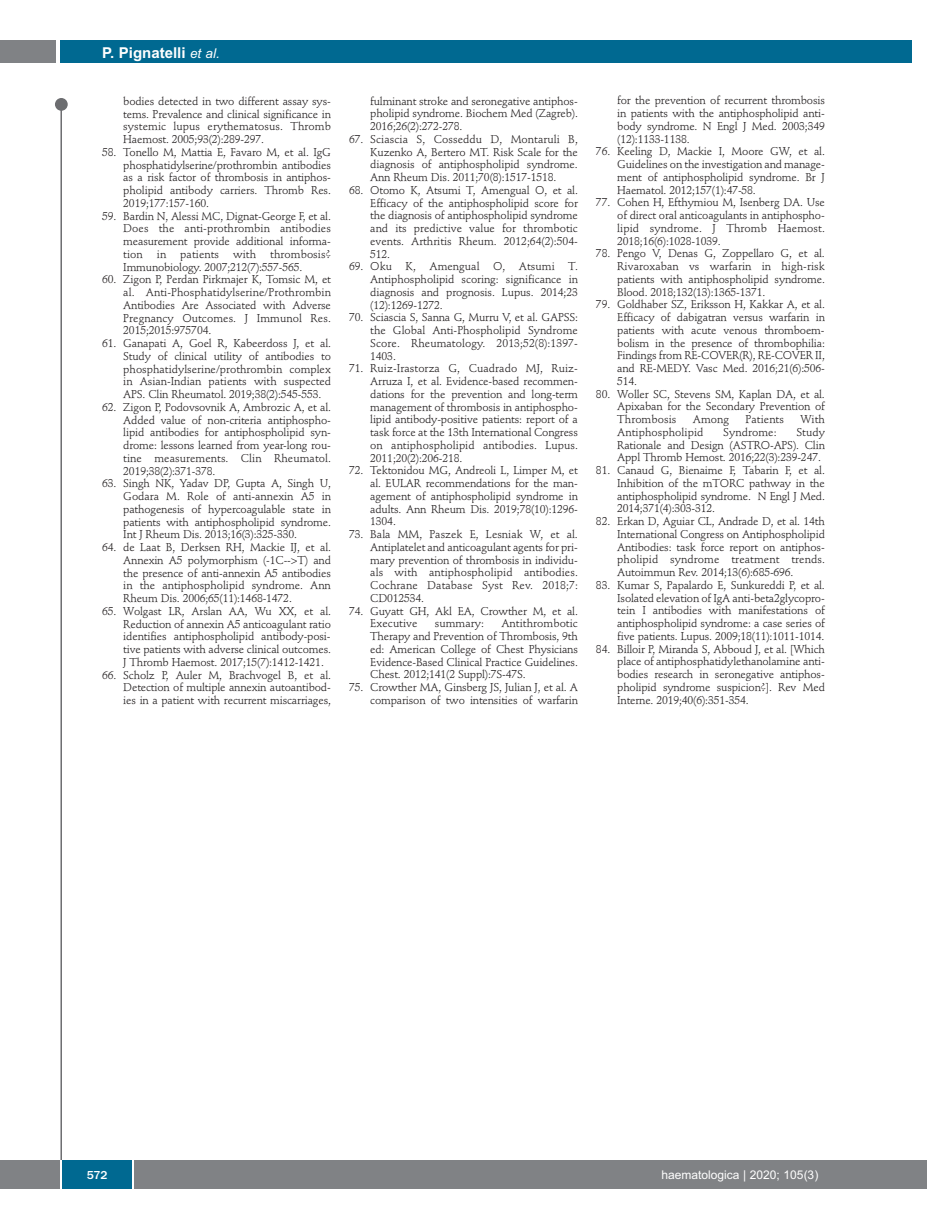
<style>
.page{position:relative;width:927px;height:1225px;background:#fff}
.page>*{position:absolute;margin:0;border:0;box-sizing:border-box;transform-origin:0 0}
.t1{font:700 15px "Arial";color:#fff}
.t2{font:12px "Arial";color:#fff}
.t3{font:500 12px "Franklin Gothic";color:#fff}
.t4{font:11.25px/12.8px "Stempel Schneidler";letter-spacing:-.015em;color:#231f20;text-align:justify}
.t5{font:11.25px "Stempel Schneidler";letter-spacing:.005em;color:#231f20}
.s1{font-weight:400;font-style:italic;font-size:13.5px}
</style>
<div class="page">
<div style="left:911px;top:1160px;width:16px;height:28px;background:#808285"></div>
<div style="left:55px;top:98px;width:13px;height:13px;background:#6c6d70;border-radius:50%"></div>
<hr style="left:60px;top:101px;width:2px;height:1061px;background:#6c6d70">
<div style="left:60px;top:40px;width:852px;height:22px;background:#006991"></div>
<div style="left:0;top:40px;width:56px;height:22px;background:#808285"></div>
<div style="left:0;top:1160px;width:911px;height:28px;background:#808285"></div>
<div style="left:62px;top:1160px;width:71px;height:28px;background:#006991"></div>
<hr style="left:60px;top:1160px;width:2px;height:28px;background:#fff">
<svg style="left:133px;top:1160px;width:1px;height:28px"></svg>
<h1 class="t1" style="left:102px;top:44px;width:119px">P. Pignatelli <span class="s1">et al.</span></h1>
<p class="t4" style="left:123px;top:96px;width:209px">bodies detected in two different assay sys&shy;tems. Prevalence and clinical significance in systemic lupus erythematosus. Thromb Haemost. 2005;93(2):289-297.</p>
<p class="t4" style="left:123px;top:147px;width:209px;text-indent:-21px">58. Tonello M, Mattia E, Favaro M, et al. IgG phosphatidylserine/prothrombin antibodies as a risk factor of thrombosis in antiphos&shy;pholipid antibody carriers. Thromb Res.<br>2019;177:157-160.</p>
<p class="t4" style="left:123px;top:210px;width:209px;text-indent:-21px">59. Bardin N, Alessi MC, Dignat-George F, et al.<br>Does the anti-prothrombin antibodies measurement provide additional informa&shy;tion in patients with thrombosis?<br>Immunobiology. 2007;212(7):557-565.</p>
<p class="t4" style="left:123px;top:274px;width:209px;text-indent:-21px">60. Zigon P, Perdan Pirkmajer K, Tomsic M, et al. Anti-Phosphatidylserine/Prothrombin Antibodies Are Associated with Adverse Pregnancy Outcomes. J Immunol Res.<br>2015;2015:975704.</p>
<p class="t4" style="left:123px;top:338px;width:209px;text-indent:-21px">61. Ganapati A, Goel R, Kabeerdoss J, et al.<br>Study of clinical utility of antibodies to phosphatidylserine/prothrombin complex in Asian-Indian patients with suspected APS. Clin Rheumatol. 2019;38(2):545-553.</p>
<p class="t4" style="left:123px;top:402px;width:209px;text-indent:-21px">62. Zigon P, Podovsovnik A, Ambrozic A, et al.<br>Added value of non-criteria antiphospho&shy;lipid antibodies for antiphospholipid syn&shy;drome: lessons learned from year-long rou&shy;tine measurements. Clin Rheumatol.<br>2019;38(2):371-378.</p>
<p class="t4" style="left:123px;top:478px;width:209px;text-indent:-21px">63. Singh NK, Yadav DP, Gupta A, Singh U, Godara M. Role of anti-annexin A5 in pathogenesis of hypercoagulable state in patients with antiphospholipid syndrome.<br>Int J Rheum Dis. 2013;16(3):325-330.</p>
<p class="t4" style="left:123px;top:542px;width:209px;text-indent:-21px">64. de Laat B, Derksen RH, Mackie IJ, et al.<br>Annexin A5 polymorphism (-1C--&gt;T) and the presence of anti-annexin A5 antibodies in the antiphospholipid syndrome. Ann Rheum Dis. 2006;65(11):1468-1472.</p>
<p class="t4" style="left:123px;top:606px;width:209px;text-indent:-21px">65. Wolgast LR, Arslan AA, Wu XX, et al.<br>Reduction of annexin A5 anticoagulant ratio identifies antiphospholipid antibody-posi&shy;tive patients with adverse clinical outcomes.<br>J Thromb Haemost. 2017;15(7):1412-1421.</p>
<p class="t4" style="left:123px;top:669px;width:209px;text-indent:-21px">66. Scholz P, Auler M, Brachvogel B, et al.<br>Detection of multiple annexin autoantibod&shy;ies in a patient with recurrent miscarriages,</p>
<p class="t4" style="left:370px;top:95px;width:209px">fulminant stroke and seronegative antiphos&shy;pholipid syndrome. Biochem Med (Zagreb).<br>2016;26(2):272-278.</p>
<p class="t4" style="left:370px;top:134px;width:209px;text-indent:-21px">67. Sciascia S, Cosseddu D, Montaruli B, Kuzenko A, Bertero MT. Risk Scale for the diagnosis of antiphospholipid syndrome.<br>Ann Rheum Dis. 2011;70(8):1517-1518.</p>
<p class="t4" style="left:370px;top:185px;width:209px;text-indent:-21px">68. Otomo K, Atsumi T, Amengual O, et al.<br>Efficacy of the antiphospholipid score for the diagnosis of antiphospholipid syndrome and its predictive value for thrombotic events. Arthritis Rheum. 2012;64(2):504- 512.</p>
<p class="t4" style="left:370px;top:261px;width:209px;text-indent:-21px">69. Oku K, Amengual O, Atsumi T.<br>Antiphospholipid scoring: significance in diagnosis and prognosis. Lupus. 2014;23 (12):1269-1272.</p>
<p class="t4" style="left:370px;top:312px;width:209px;text-indent:-21px">70. Sciascia S, Sanna G, Murru V, et al. GAPSS: the Global Anti-Phospholipid Syndrome Score. Rheumatology. 2013;52(8):1397- 1403.</p>
<p class="t4" style="left:370px;top:363px;width:209px;text-indent:-21px">71. Ruiz-Irastorza G, Cuadrado MJ, Ruiz-Arruza I, et al. Evidence-based recommen&shy;dations for the prevention and long-term management of thrombosis in antiphospho&shy;lipid antibody-positive patients: report of a task force at the 13th International Congress on antiphospholipid antibodies. Lupus.<br>2011;20(2):206-218.</p>
<p class="t4" style="left:370px;top:465px;width:209px;text-indent:-21px">72. Tektonidou MG, Andreoli L, Limper M, et al. EULAR recommendations for the man&shy;agement of antiphospholipid syndrome in adults. Ann Rheum Dis. 2019;78(10):1296- 1304.</p>
<p class="t4" style="left:370px;top:529px;width:209px;text-indent:-21px">73. Bala MM, Paszek E, Lesniak W, et al.<br>Antiplatelet and anticoagulant agents for pri&shy;mary prevention of thrombosis in individu&shy;als with antiphospholipid antibodies.<br>Cochrane Database Syst Rev. 2018;7:<br>CD012534.</p>
<p class="t4" style="left:370px;top:605px;width:209px;text-indent:-21px">74. Guyatt GH, Akl EA, Crowther M, et al.<br>Executive</p>
<p class="t4" style="left:370px;top:618px;width:209px;text-indent:131px">Antithrombotic Therapy and Prevention of Thrombosis, 9th ed: American College of Chest Physicians Evidence-Based Clinical Practice Guidelines.<br>Chest. 2012;141(2 Suppl):7S-47S.</p>
<p class="t4" style="left:349px;top:682px;width:230px;text-align:right">75. Crowther MA, Ginsberg JS, Julian J, et al. A comparison of two intensities of warfarin</p>
<p class="t5" style="left:435px;top:619px;width:51px">summary:</p>
<p class="t4" style="left:617px;top:95px;width:209px">for the prevention of recurrent thrombosis in patients with the antiphospholipid anti&shy;body syndrome. N Engl J Med. 2003;349 (12):1133-1138.</p>
<p class="t4" style="left:617px;top:146px;width:209px;text-indent:-21px">76. Keeling D, Mackie I, Moore GW, et al.<br>Guidelines on the investigation and manage&shy;ment of antiphospholipid syndrome. Br J Haematol. 2012;157(1):47-58.</p>
<p class="t4" style="left:617px;top:197px;width:209px;text-indent:-21px">77. Cohen H, Efthymiou M, Isenberg DA. Use of direct oral anticoagulants in antiphospho&shy;lipid syndrome. J Thromb Haemost.<br>2018;16(6):1028-1039.</p>
<p class="t4" style="left:617px;top:248px;width:209px;text-indent:-21px">78. Pengo V, Denas G, Zoppellaro G, et al.<br>Rivaroxaban vs warfarin in high-risk patients with antiphospholipid syndrome.<br>Blood. 2018;132(13):1365-1371.</p>
<p class="t4" style="left:617px;top:299px;width:209px;text-indent:-21px">79. Goldhaber SZ, Eriksson H, Kakkar A, et al.<br>Efficacy of dabigatran versus warfarin in patients with acute venous thromboem&shy;bolism in the presence of thrombophilia:<br>Findings from RE-COVER(R), RE-COVER II, and RE-MEDY. Vasc Med. 2016;21(6):506- 514.</p>
<p class="t4" style="left:617px;top:388px;width:209px;text-indent:-21px">80. Woller SC, Stevens SM, Kaplan DA, et al.<br>Apixaban for the Secondary Prevention of Thrombosis</p>
<p class="t4" style="left:693px;top:414px;width:38px">Among</p>
<p class="t5" style="left:745px;top:415px;width:40px">Patients</p>
<p class="t4" style="left:800px;top:414px;width:26px">With</p>
<p class="t5" style="left:617px;top:427px;width:88px">Antiphospholipid</p>
<p class="t5" style="left:723px;top:427px;width:55px">Syndrome:</p>
<p class="t4" style="left:617px;top:427px;width:209px;text-indent:179px">Study Rationale and Design (ASTRO-APS). Clin Appl Thromb Hemost. 2016;22(3):239-247.</p>
<p class="t4" style="left:617px;top:465px;width:209px;text-indent:-21px">81. Canaud G, Bienaime F, Tabarin F, et al.<br>Inhibition of the mTORC pathway in the antiphospholipid syndrome. N Engl J Med.<br>2014;371(4):303-312.</p>
<p class="t4" style="left:617px;top:516px;width:209px;text-indent:-21px">82. Erkan D, Aguiar CL, Andrade D, et al. 14th International Congress on Antiphospholipid Antibodies: task force report on antiphos&shy;pholipid syndrome treatment trends.<br>Autoimmun Rev. 2014;13(6):685-696.</p>
<p class="t4" style="left:617px;top:580px;width:209px;text-indent:-21px">83. Kumar S, Papalardo E, Sunkureddi P, et al.<br>Isolated elevation of IgA anti-beta2glycopro&shy;tein I antibodies with manifestations of antiphospholipid syndrome: a case series of five patients. Lupus. 2009;18(11):1011-1014.</p>
<p class="t4" style="left:617px;top:643px;width:209px;text-indent:-21px">84. Billoir P, Miranda S, Abboud J, et al. [Which place of antiphosphatidylethanolamine anti&shy;bodies research in seronegative antiphos&shy;pholipid syndrome suspicion?]. Rev Med Interne. 2019;40(6):351-354.</p>
<p class="t3" style="left:87px;top:1167px;width:22px">572</p>
<p class="t2" style="left:661px;top:1167px;width:158px">haematologica | 2020; 105(3)</p>
</div>
